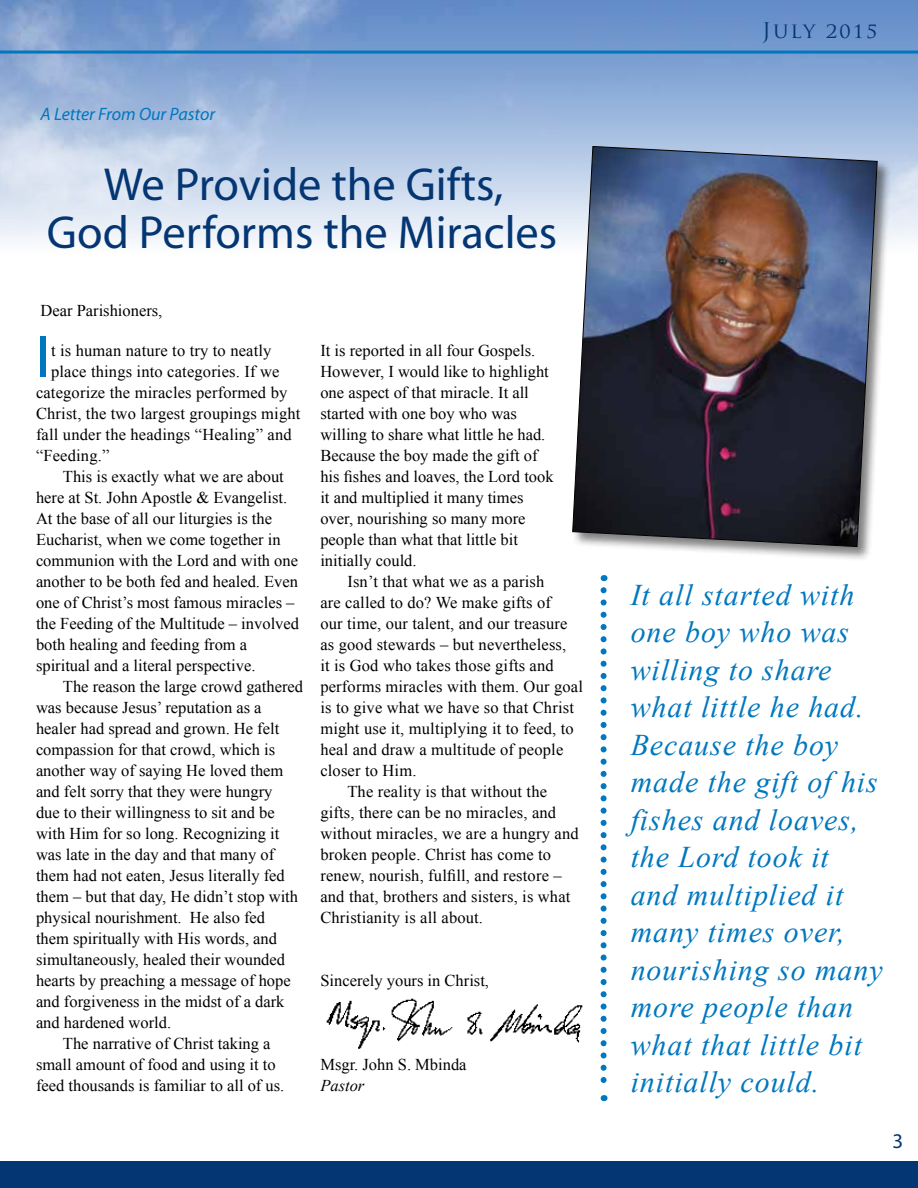
<style>
.page{position:relative;width:918px;height:1188px;background:#fff}
.page>*{position:absolute;margin:0;border:0;box-sizing:border-box;transform-origin:0 0}
.t1{font:60.6px "Myriad";color:#0077be}
.t2{font:46.5px/48px "Myriad";color:#043673;text-align:center}
.t3{font:italic 30px/37.5px "Times New Roman";letter-spacing:.03em;color:#0077be}
.t4{font:21px "Trajan Pro";letter-spacing:.1em;color:#043673}
.t5{font:21px "Myriad";color:#043673}
.t6{font:italic 18px "Myriad";color:#0077be}
.t7{font:16.5px/21px "Times New Roman";color:#000}
.t8{font:italic 16.5px "Times New Roman";color:#000}
</style>
<div class="page">
<img style="left:0;top:0;width:918px;height:602px">
<div style="left:0;top:1161px;width:918px;height:27px;background:#043673"></div>
<hr style="left:0;top:51px;width:918px;height:3px;background:#0077be">
<img style="left:326px;top:993px;width:275px;height:56px">
<div style="left:571px;top:145px;width:321px;height:417px;background:#000;opacity:.5"></div>
<img style="left:572px;top:146px;width:306px;height:401px">
<svg style="left:601px;top:590px;width:6px;height:511px"></svg>
<p class="t6" style="left:40px;top:105px;width:176px">A Letter From Our Pastor</p>
<h2 class="t2" style="left:47px;top:162px;width:512px">We Provide the Gifts,<br>God Performs the Miracles</h2>
<p class="t7" style="left:40px;top:300px;width:123px">Dear Parishioners,</p>
<h1 class="t1" style="left:36px;top:327px;width:16px">I</h1>
<p class="t7" style="left:51px;top:340px;width:222px">t is human nature to try to neatly</p>
<p class="t7" style="left:51px;top:361px;width:230px">place things into categories. If we</p>
<p class="t7" style="left:36px;top:382px;width:253px">categorize the miracles performed by</p>
<p class="t7" style="left:36px;top:403px;width:266px">Christ, the two largest groupings might</p>
<p class="t7" style="left:36px;top:424px;width:257px">fall under the headings “Healing” and</p>
<p class="t7" style="left:36px;top:445px;width:75px">“Feeding.”</p>
<p class="t7" style="left:63px;top:466px;width:222px">This is exactly what we are about</p>
<p class="t7" style="left:36px;top:487px;width:253px">here at St. John Apostle &amp; Evangelist.</p>
<p class="t7" style="left:36px;top:508px;width:238px">At the base of all our liturgies is the</p>
<p class="t7" style="left:36px;top:529px;width:246px">Eucharist, when we come together in</p>
<p class="t7" style="left:36px;top:550px;width:264px">communion with the Lord and with one</p>
<p class="t7" style="left:36px;top:571px;width:264px">another to be both fed and healed. Even</p>
<p class="t7" style="left:36px;top:592px;width:260px">one of Christ’s most famous miracles –</p>
<p class="t7" style="left:36px;top:613px;width:265px">the Feeding of the Multitude – involved</p>
<p class="t7" style="left:36px;top:634px;width:213px">both healing and feeding from a</p>
<p class="t7" style="left:36px;top:655px;width:221px">spiritual and a literal perspective.</p>
<p class="t7" style="left:63px;top:676px;width:242px">The reason the large crowd gathered</p>
<p class="t7" style="left:36px;top:697px;width:227px">was because Jesus’ reputation as a</p>
<p class="t7" style="left:36px;top:718px;width:245px">healer had spread and grown. He felt</p>
<p class="t7" style="left:36px;top:739px;width:241px">compassion for that crowd, which is</p>
<p class="t7" style="left:36px;top:760px;width:249px">another way of saying He loved them</p>
<p class="t7" style="left:36px;top:781px;width:238px">and felt sorry that they were hungry</p>
<p class="t7" style="left:36px;top:802px;width:240px">due to their willingness to sit and be</p>
<p class="t7" style="left:36px;top:823px;width:245px">with Him for so long. Recognizing it</p>
<p class="t7" style="left:36px;top:844px;width:240px">was late in the day and that many of</p>
<p class="t7" style="left:36px;top:865px;width:250px">them had not eaten, Jesus literally fed</p>
<p class="t7" style="left:36px;top:886px;width:264px">them – but that day, He didn’t stop with</p>
<p class="t7" style="left:36px;top:907px;width:231px">physical nourishment. He also fed</p>
<p class="t7" style="left:36px;top:928px;width:243px">them spiritually with His words, and</p>
<p class="t7" style="left:36px;top:949px;width:251px">simultaneously, healed their wounded</p>
<p class="t7" style="left:36px;top:970px;width:256px">hearts by preaching a message of hope</p>
<p class="t7" style="left:36px;top:991px;width:250px">and forgiveness in the midst of a dark</p>
<p class="t7" style="left:36px;top:1012px;width:137px">and hardened world.</p>
<p class="t7" style="left:63px;top:1033px;width:209px">The narrative of Christ taking a</p>
<p class="t7" style="left:36px;top:1054px;width:241px">small amount of food and using it to</p>
<p class="t7" style="left:36px;top:1075px;width:250px">feed thousands is familiar to all of us.</p>
<p class="t7" style="left:320px;top:340px;width:235px">It is reported in all four Gospels.<br>However, I would like to highlight one aspect of that miracle. It all started with one boy who was willing to share what little he had.<br>Because the boy made the gift of his fishes and loaves, the Lord took it and multiplied it many times over, nourishing so many more people than what that little bit initially could.</p>
<p class="t7" style="left:347px;top:571px;width:198px">Isn’t that what we as a parish</p>
<p class="t7" style="left:320px;top:592px;width:232px">are called to do? We make gifts of</p>
<p class="t7" style="left:320px;top:613px;width:249px">our time, our talent, and our treasure</p>
<p class="t7" style="left:320px;top:634px;width:247px">as good stewards – but nevertheless,</p>
<p class="t7" style="left:320px;top:655px;width:235px">it is God who takes those gifts and</p>
<p class="t7" style="left:320px;top:676px;width:264px">performs miracles with them. Our goal</p>
<p class="t7" style="left:320px;top:697px;width:255px">is to give what we have so that Christ</p>
<p class="t7" style="left:320px;top:718px;width:255px">might use it, multiplying it to feed, to</p>
<p class="t7" style="left:320px;top:739px;width:244px">heal and draw a multitude of people</p>
<p class="t7" style="left:320px;top:760px;width:98px">closer to Him.</p>
<p class="t7" style="left:347px;top:781px;width:201px">The reality is that without the</p>
<p class="t7" style="left:320px;top:802px;width:237px">gifts, there can be no miracles, and</p>
<p class="t7" style="left:320px;top:823px;width:260px">without miracles, we are a hungry and</p>
<p class="t7" style="left:320px;top:844px;width:232px">broken people. Christ has come to</p>
<p class="t7" style="left:320px;top:865px;width:243px">renew, nourish, fulfill, and restore –</p>
<p class="t7" style="left:320px;top:886px;width:252px">and that, brothers and sisters, is what</p>
<p class="t7" style="left:320px;top:907px;width:164px">Christianity is all about.</p>
<p class="t7" style="left:320px;top:970px;width:170px">Sincerely yours in Christ,</p>
<p class="t7" style="left:320px;top:1054px;width:148px">Msgr. John S. Mbinda</p>
<p class="t8" style="left:320px;top:1074px;width:46px">Pastor</p>
<p class="t4" style="left:762px;top:17px;width:117px">July 2015</p>
<p class="t3" style="left:631px;top:575px;width:253px">It all started with one boy who was willing to share what little he had.<br>Because the boy made the gift of his fishes and loaves, the Lord took it and multiplied it many times over, nourishing so many more people than what that little bit initially could.</p>
<p class="t5" style="left:892px;top:1131px;width:12px">3</p>
</div>
